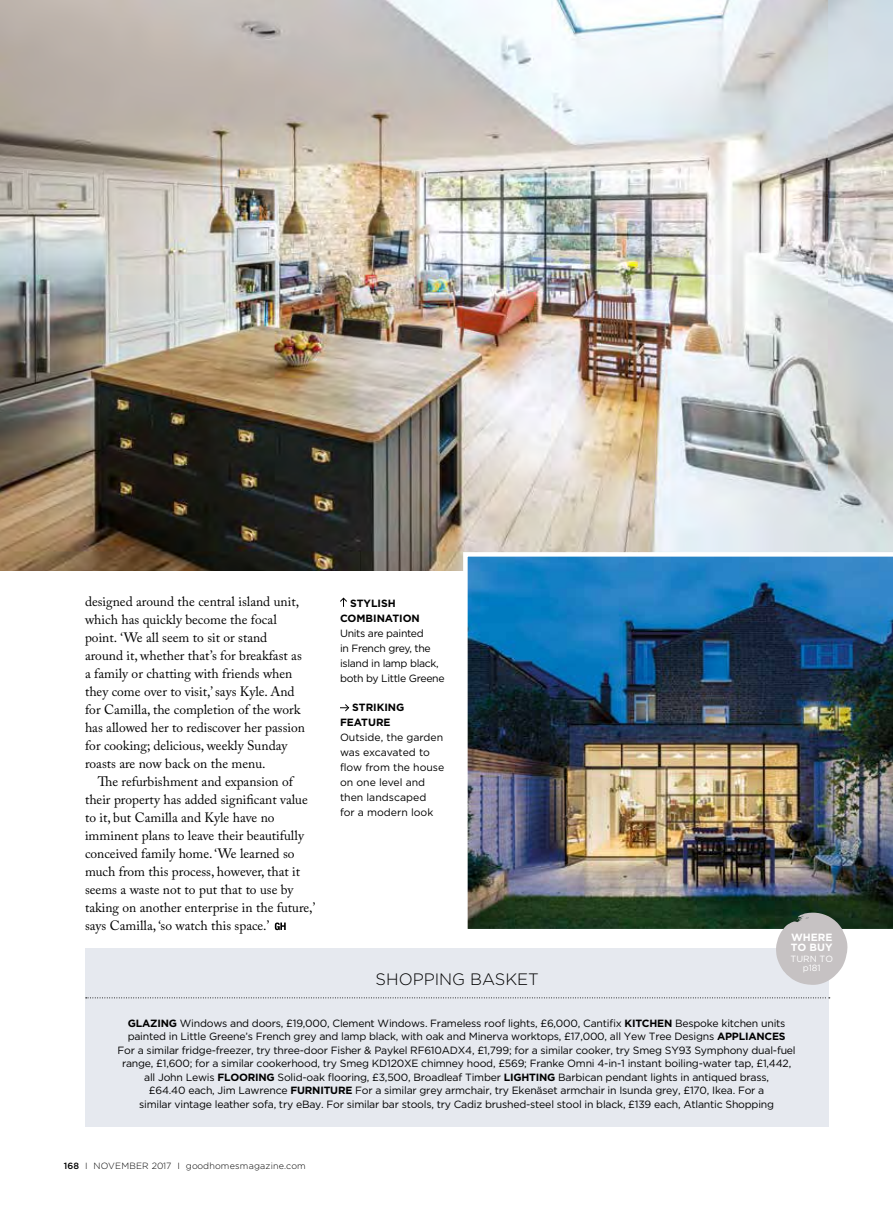
<style>
.page{position:relative;width:893px;height:1212px;background:#fff}
.page>*{position:absolute;margin:0;border:0;box-sizing:border-box;transform-origin:0 0}
.t1{font:300 16.5px "Gotham";color:#000}
.t2{font:13.5px/18px "Adobe Caslon Pro";color:#000}
.t3{font:10.5px/13.5px "Gotham";letter-spacing:-.02em;color:#000;text-align:center}
.t4{font:10.5px/15px "Gotham";color:#000}
.t5{font:700 10.5px/15px "Gotham";color:#000}
.t6{font:700 10.5px/10.5px "Gotham";color:#fff}
.t7{font:300 9px "Gotham";letter-spacing:.02em;color:#000}
.t8{font:9px/9px "Gotham";color:#fff;text-align:center}
.s1{font-weight:700}
.s2{font-weight:500}
</style>
<div class="page">
<div style="left:85px;top:949px;width:744px;height:178px;background:#e6e9ef"></div>
<svg style="left:86px;top:997px;width:744px;height:1px"></svg>
<img style="left:0;top:0;width:893px;height:570px">
<img style="left:463px;top:552px;width:430px;height:377px">
<svg style="left:776px;top:913px;width:72px;height:72px;background:#babab8"></svg>
<svg style="left:340px;top:597px;width:7px;height:10px"></svg>
<svg style="left:340px;top:704px;width:10px;height:8px"></svg>
<svg style="left:275px;top:922px;width:11px;height:8px"></svg>
<p class="t2" style="left:85px;top:592px;width:221px">designed around the central island unit, which has quickly become the focal point. ‘We all seem to sit or stand around it, whether that’s for breakfast as a family or chatting with friends when they come over to visit,’ says Kyle. And for Camilla, the completion of the work has allowed her to rediscover her passion for cooking; delicious, weekly Sunday roasts are now back on the menu.</p>
<p class="t2" style="left:85px;top:772px;width:232px;text-indent:13px">The refurbishment and expansion of their property has added significant value to it, but Camilla and Kyle have no imminent plans to leave their beautifully conceived family home. ‘We learned so much from this process, however, that it seems a waste not to put that to use by taking on another enterprise in the future,’ says Camilla, ‘so watch this space.’</p>
<p class="t5" style="left:340px;top:595px;width:81px;text-indent:10px">STYLISH<br>COMBINATION</p>
<p class="t3" style="left:340px;top:625px;width:106px;line-height:15px;text-align:left">Units are painted<br>in French grey, the island in lamp black, both by Little Greene</p>
<p class="t5" style="left:340px;top:700px;width:66px;text-indent:12px">STRIKING<br>FEATURE</p>
<p class="t4" style="left:340px;top:730px;width:106px">Outside, the garden was excavated to flow from the house on one level and then landscaped<br>for a modern look</p>
<h1 class="t1" style="left:376px;top:968px;width:165px">SHOPPING BASKET</h1>
<p class="t6" style="left:791px;top:931px;width:43px">WHERE<br>TO BUY</p>
<p class="t8" style="left:790px;top:953px;width:44px">TURN TO p181</p>
<p class="t3" style="left:118px;top:1016px;width:680px"><span class="s1">GLAZING</span> Windows and doors, £19,000, Clement Windows. Frameless roof lights, £6,000, Cantifix <span class="s1">KITCHEN</span> Bespoke kitchen units painted in Little Greene’s French grey and lamp black, with oak and Minerva worktops, £17,000, all Yew Tree Designs <span class="s1">APPLIANCES<br></span>For a similar fridge-freezer, try three-door Fisher &amp; Paykel RF610ADX4, £1,799; for a similar cooker, try Smeg SY93 Symphony dual-fuel range, £1,600; for a similar cookerhood, try Smeg KD120XE chimney hood, £569; Franke Omni 4-in-1 instant boiling-water tap, £1,442, all John Lewis <span class="s1">FLOORING</span> Solid-oak flooring, £3,500, Broadleaf Timber <span class="s1">LIGHTING</span> Barbican pendant lights in antiqued brass,<br>£64.40 each, Jim Lawrence <span class="s1">FURNITURE</span> For a similar grey armchair, try Ekenäset armchair in Isunda grey, £170, Ikea. For a<br>similar vintage leather sofa, try eBay. For similar bar stools, try Cadiz brushed-steel stool in black, £139 each, Atlantic Shopping</p>
<p class="t7" style="left:64px;top:1160px;width:243px"><span class="s2">168</span> I NOVEMBER 2017 I goodhomesmagazine.com</p>
</div>
